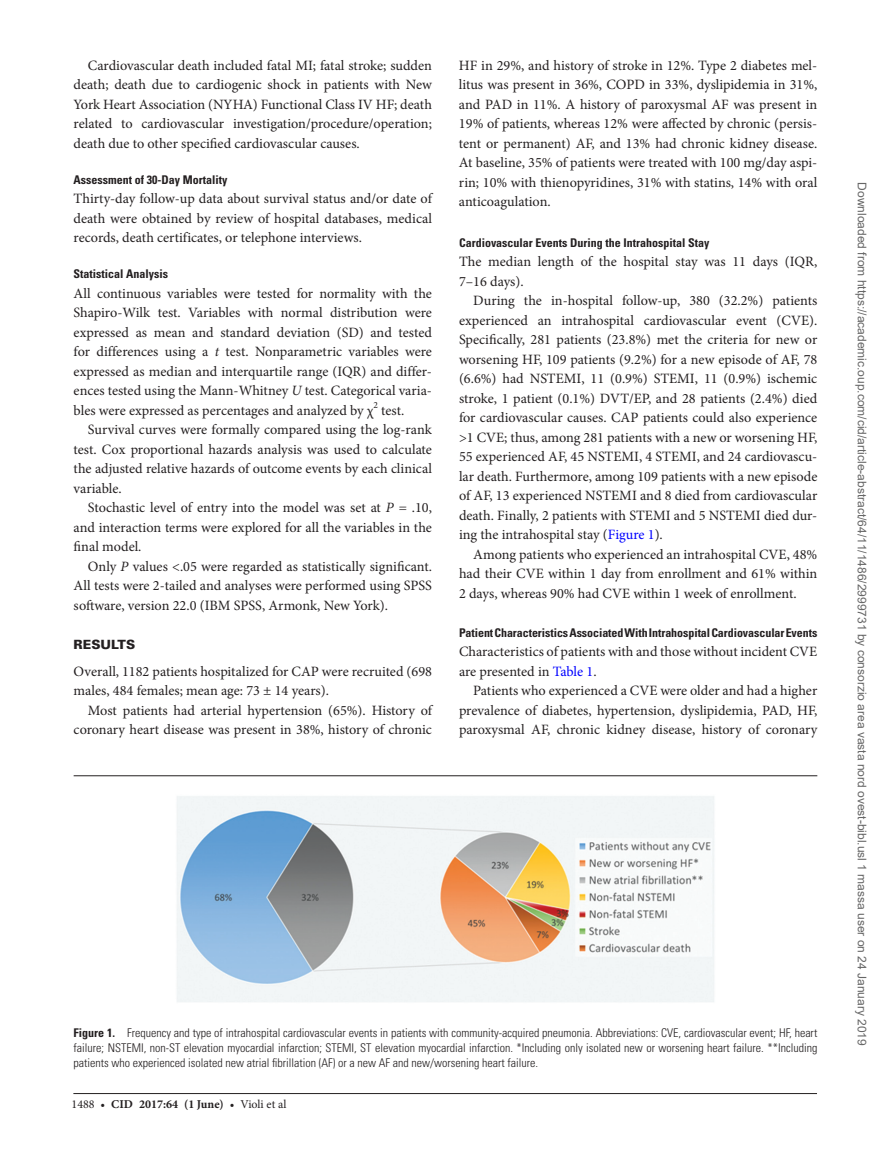
<style>
.page{position:relative;width:891px;height:1174px;background:#fff}
.page>*{position:absolute;margin:0;border:0;box-sizing:border-box;transform-origin:0 0}
.t1{font:14.25px/19.5px "Minion Pro";color:#231f20;text-align:justify}
.t2{font:900 12.75px "Univers LT Std";color:#231f20}
.t3{font:300 condensed 12px/15px "Univers LT Std";color:#231f20;text-align:justify}
.t4{font:700 condensed 12px "Univers LT Std";color:#231f20}
.t5{font:12px "Arial";color:#666}
.t6{font:700 12px "Minion Pro";color:#231f20}
.s1{font-style:italic}
.s2{color:#00f}
.s3{font-weight:700}
.s4{font-weight:400}
</style>
<div class="page">
<hr style="left:73px;top:1093px;width:744px;height:1px;background:#231f20">
<hr style="left:74px;top:775px;width:743px;height:1px;background:#231f20">
<img style="left:177px;top:796px;width:537px;height:206px">
<p class="t1" style="left:74px;top:55px;width:360px;text-indent:14px">Cardiovascular death included fatal MI; fatal stroke; sudden death; death due to cardiogenic shock in patients with New York Heart Association (NYHA) Functional Class IV HF; death related to cardiovascular investigation/procedure/operation; death due to other specified cardiovascular causes.</p>
<p class="t4" style="left:74px;top:172px;width:155px">Assessment of 30-Day Mortality</p>
<p class="t1" style="left:74px;top:189px;width:360px">Thirty-day follow-up data about survival status and/or date of death were obtained by review of hospital databases, medical records, death certificates, or telephone interviews.</p>
<p class="t4" style="left:74px;top:267px;width:96px">Statistical Analysis</p>
<p class="t1" style="left:74px;top:283px;width:360px">All continuous variables were tested for normality with the Shapiro-Wilk test. Variables with normal distribution were expressed as mean and standard deviation (SD) and tested for differences using a <span class="s1">t</span> test. Nonparametric variables were expressed as median and interquartile range (IQR) and differ&shy;ences tested using the Mann-Whitney <span class="s1">U</span> test. Categorical varia&shy;bles were expressed as percentages and analyzed by χ<sup>2</sup> test.</p>
<p class="t1" style="left:74px;top:420px;width:360px;text-indent:14px">Survival curves were formally compared using the log-rank test. Cox proportional hazards analysis was used to calculate the adjusted relative hazards of outcome events by each clinical variable.</p>
<p class="t1" style="left:74px;top:498px;width:360px;text-indent:14px">Stochastic level of entry into the model was set at <span class="s1">P</span> = .10, and interaction terms were explored for all the variables in the final model.</p>
<p class="t1" style="left:74px;top:556px;width:360px;text-indent:14px">Only <span class="s1">P</span> values &lt;.05 were regarded as statistically significant.<br>All tests were 2-tailed and analyses were performed using SPSS software, version 22.0 (IBM SPSS, Armonk, New York).</p>
<p class="t2" style="left:74px;top:636px;width:63px">RESULTS</p>
<p class="t1" style="left:74px;top:661px;width:360px">Overall, 1182 patients hospitalized for CAP were recruited (698 males, 484 females; mean age: 73 ± 14 years).</p>
<p class="t1" style="left:74px;top:700px;width:360px;text-align:right">Most patients had arterial hypertension (65%). History of coronary heart disease was present in 38%, history of chronic</p>
<p class="t1" style="left:459px;top:55px;width:360px">HF in 29%, and history of stroke in 12%. Type 2 diabetes mel&shy;litus was present in 36%, COPD in 33%, dyslipidemia in 31%, and PAD in 11%. A history of paroxysmal AF was present in 19% of patients, whereas 12% were affected by chronic (persis&shy;tent or permanent) AF, and 13% had chronic kidney disease.<br>At baseline, 35% of patients were treated with 100 mg/day aspi&shy;rin; 10% with thienopyridines, 31% with statins, 14% with oral anticoagulation.</p>
<p class="t4" style="left:459px;top:235px;width:252px">Cardiovascular Events During the Intrahospital Stay</p>
<p class="t1" style="left:459px;top:252px;width:360px">The median length of the hospital stay was 11 days (IQR,<br>7–16 days).</p>
<p class="t1" style="left:459px;top:291px;width:360px;text-indent:14px">During the in-hospital follow-up, 380 (32.2%) patients experienced an intrahospital cardiovascular event (CVE).<br>Specifically, 281 patients (23.8%) met the criteria for new or worsening HF, 109 patients (9.2%) for a new episode of AF, 78 (6.6%) had NSTEMI, 11 (0.9%) STEMI, 11 (0.9%) ischemic stroke, 1 patient (0.1%) DVT/EP, and 28 patients (2.4%) died for cardiovascular causes. CAP patients could also experience &gt;1 CVE; thus, among 281 patients with a new or worsening HF, 55 experienced AF, 45 NSTEMI, 4 STEMI, and 24 cardiovascu&shy;lar death. Furthermore, among 109 patients with a new episode of AF, 13 experienced NSTEMI and 8 died from cardiovascular death. Finally, 2 patients with STEMI and 5 NSTEMI died dur&shy;ing the intrahospital stay (<span class="s2">Figure 1</span>).</p>
<p class="t1" style="left:459px;top:544px;width:360px;text-indent:14px">Among patients who experienced an intrahospital CVE, 48% had their CVE within 1 day from enrollment and 61% within 2 days, whereas 90% had CVE within 1 week of enrollment.</p>
<p class="t4" style="left:459px;top:625px;width:360px">Patient Characteristics Associated With Intrahospital Cardiovascular Events</p>
<p class="t1" style="left:459px;top:642px;width:360px">Characteristics of patients with and those without incident CVE are presented in <span class="s2">Table 1</span>.</p>
<p class="t1" style="left:459px;top:681px;width:360px;text-indent:14px">Patients who experienced a CVE were older and had a higher prevalence of diabetes, hypertension, dyslipidemia, PAD, HF, paroxysmal AF, chronic kidney disease, history of coronary</p>
<p class="t3" style="left:74px;top:1026px;width:745px"><span class="s3">Figure 1.</span> Frequency and type of intrahospital cardiovascular events in patients with community-acquired pneumonia. Abbreviations: CVE, cardiovascular event; HF, heart failure; NSTEMI, non-ST elevation myocardial infarction; STEMI, ST elevation myocardial infarction. *Including only isolated new or worsening heart failure. **Including patients who experienced isolated new atrial fibrillation (AF) or a new AF and new/worsening heart failure.</p>
<p class="t6" style="left:72px;top:1095px;width:216px"><span class="s4">1488 •</span> CID 2017:64 (1 June) <span class="s4">• Violi et al</span></p>
<p class="t5" style="left:866px;top:182px;width:865px;rotate:90deg">Downloaded from https://academic.oup.com/cid/article-abstract/64/11/1486/2999731 by consorzio area vasta nord ovest-bibl.usl 1 massa user on 24 January 2019</p>
</div>
